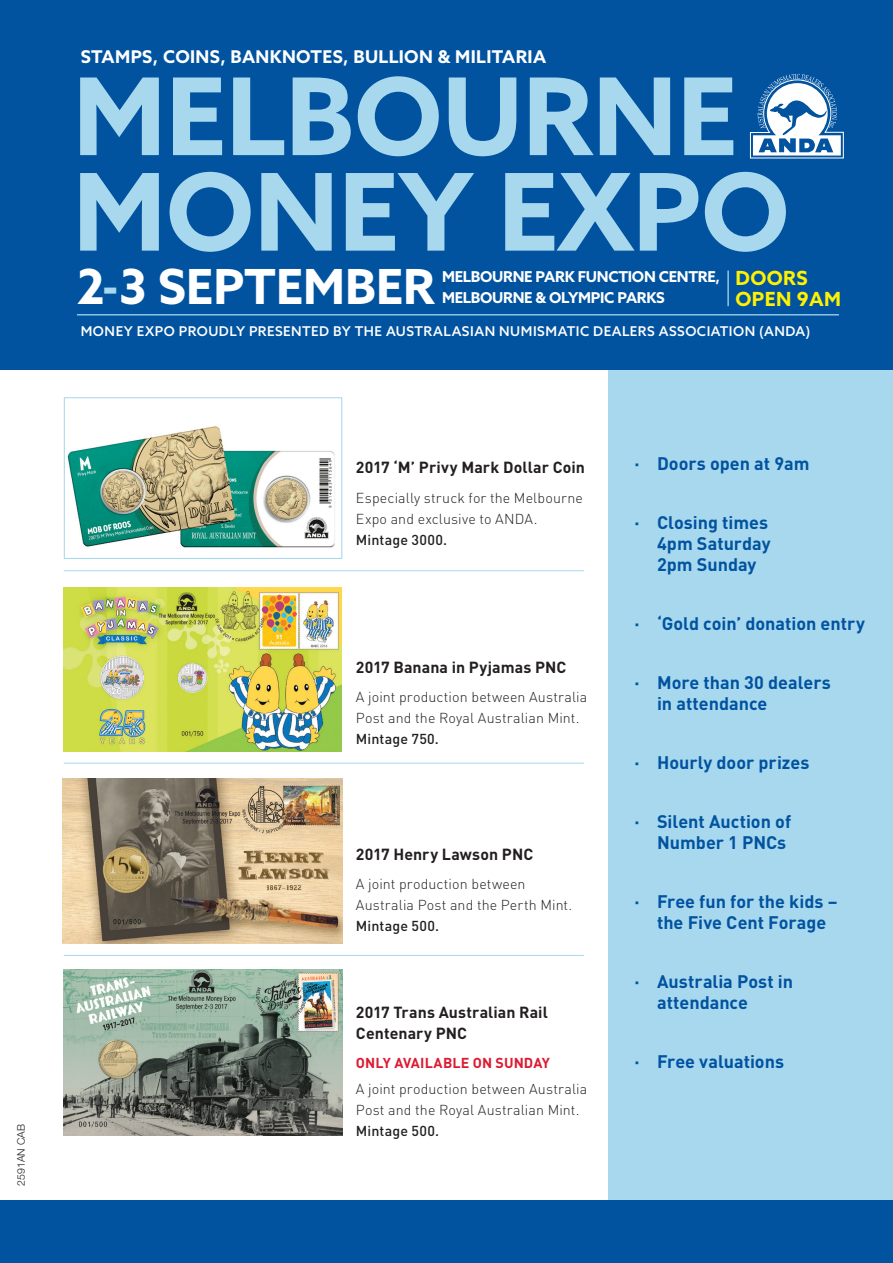
<style>
.page{position:relative;width:893px;height:1263px;background:#fff}
.page>*{position:absolute;margin:0;border:0;box-sizing:border-box;transform-origin:0 0}
.t1{font:700 107.25px/95.6px "Azo Sans";color:#a8d8ee}
.t2{font:700 48.45px "Azo Sans";color:#fff}
.t3{font:700 19.5px/21px "Azo Sans";letter-spacing:.02em;color:#fff101}
.t4{font:700 18px/21px "DIN";color:#0153a0}
.t5{font:700 17.55px "Azo Sans";letter-spacing:.02em;color:#fff}
.t6{font:700 15.9px/21px "DIN";letter-spacing:.005em;color:#231f20}
.t7{font:700 15px/21px "Azo Sans";letter-spacing:-.02em;color:#fff}
.t8{font:300 14.25px/21px "DIN";letter-spacing:.01em;color:#231f20}
.t9{font:700 14.25px "DIN";letter-spacing:.005em;color:#dc1a32}
.t10{font:500 13.5px "Azo Sans";letter-spacing:.035em;color:#fff}
.t11{font:300 10.5px "Helvetica Neue CE";color:#231f20}
.s1{color:#a8d8ee}
.s2{font-weight:500}
</style>
<div class="page">
<div style="left:608px;top:370px;width:285px;height:833px;background:#a8d8ee"></div>
<div style="left:0;top:1200px;width:893px;height:63px;background:#0153a0"></div>
<div style="left:0;top:0;width:893px;height:369px;background:#0153a0"></div>
<hr style="left:77px;top:314px;width:762px;height:1px;background:#a8d8ee">
<svg style="left:750px;top:74px;width:93px;height:84px"></svg>
<img style="left:67px;top:426px;width:268px;height:122px">
<div style="left:64px;top:397px;width:278px;height:162px;border:1px solid #a8d8ee"></div>
<img style="left:64px;top:587px;width:278px;height:164px">
<img style="left:63px;top:778px;width:279px;height:165px">
<img style="left:64px;top:970px;width:278px;height:166px">
<hr style="left:64px;top:570px;width:520px;height:1px;background:#a8d8ee">
<hr style="left:64px;top:763px;width:520px;height:1px;background:#a8d8ee">
<hr style="left:64px;top:955px;width:520px;height:1px;background:#a8d8ee">
<hr style="left:727px;top:271px;width:2px;height:35px;background:#a8d8ee">
<p class="t11" style="left:15px;top:1185px;width:63px;rotate:-90deg">2591AN CAB</p>
<p class="t5" style="left:81px;top:45px;width:467px">STAMPS, COINS, BANKNOTES, BULLION &amp; MILITARIA</p>
<p class="t1" style="left:73px;top:67px;width:718px">MELBOURNE<br>MONEY EXPO</p>
<p class="t2" style="left:77px;top:254px;width:359px">2 <span class="s1">-</span> 3 SEPTEMBER</p>
<p class="t7" style="left:442px;top:266px;width:279px">MELBOURNE PARK FUNCTION CENTRE,<br>MELBOURNE &amp; OLYMPIC PARKS</p>
<p class="t3" style="left:735px;top:267px;width:107px">DOORS<br>OPEN 9AM</p>
<p class="t10" style="left:81px;top:322px;width:731px">MONEY EXPO PROUDLY PRESENTED BY THE AUSTRALASIAN NUMISMATIC DEALERS ASSOCIATION (ANDA)</p>
<p class="t6" style="left:356px;top:456px;width:231px">2017 ‘M’ Privy Mark Dollar Coin</p>
<p class="t8" style="left:356px;top:487px;width:228px">Especially struck for the Melbourne<br>Expo and exclusive to ANDA.<br><span class="s2">Mintage 3000.</span></p>
<p class="t6" style="left:356px;top:656px;width:212px">2017 Banana in Pyjamas PNC</p>
<p class="t8" style="left:356px;top:686px;width:233px">A joint production between Australia<br>Post and the Royal Australian Mint.<br><span class="s2">Mintage 750.</span></p>
<p class="t6" style="left:356px;top:843px;width:179px">2017 Henry Lawson PNC</p>
<p class="t8" style="left:356px;top:873px;width:218px">A joint production between<br>Australia Post and the Perth Mint.<br><span class="s2">Mintage 500.</span></p>
<p class="t6" style="left:356px;top:1001px;width:193px">2017 Trans Australian Rail<br>Centenary PNC</p>
<p class="t9" style="left:356px;top:1054px;width:196px">ONLY AVAILABLE ON SUNDAY</p>
<p class="t8" style="left:356px;top:1078px;width:233px">A joint production between Australia<br>Post and the Royal Australian Mint.<br><span class="s2">Mintage 500.</span></p>
<p class="t4" style="left:635px;top:452px;width:176px">· Doors open at 9am</p>
<p class="t4" style="left:657px;top:511px;width:115px;text-indent:-22px">· Closing times<br>4pm Saturday<br>2pm Sunday</p>
<p class="t4" style="left:635px;top:612px;width:232px">· ‘Gold coin’ donation entry</p>
<p class="t4" style="left:657px;top:671px;width:175px;text-indent:-22px">· More than 30 dealers in attendance</p>
<p class="t4" style="left:635px;top:751px;width:176px">· Hourly door prizes</p>
<p class="t4" style="left:635px;top:810px;width:158px;text-align:right">· Silent Auction of<br>Number 1 PNCs</p>
<p class="t4" style="left:657px;top:890px;width:182px;text-indent:-22px">· Free fun for the kids – the Five Cent Forage</p>
<p class="t4" style="left:657px;top:970px;width:137px;text-indent:-22px">· Australia Post in attendance</p>
<p class="t4" style="left:635px;top:1050px;width:151px">· Free valuations</p>
</div>
